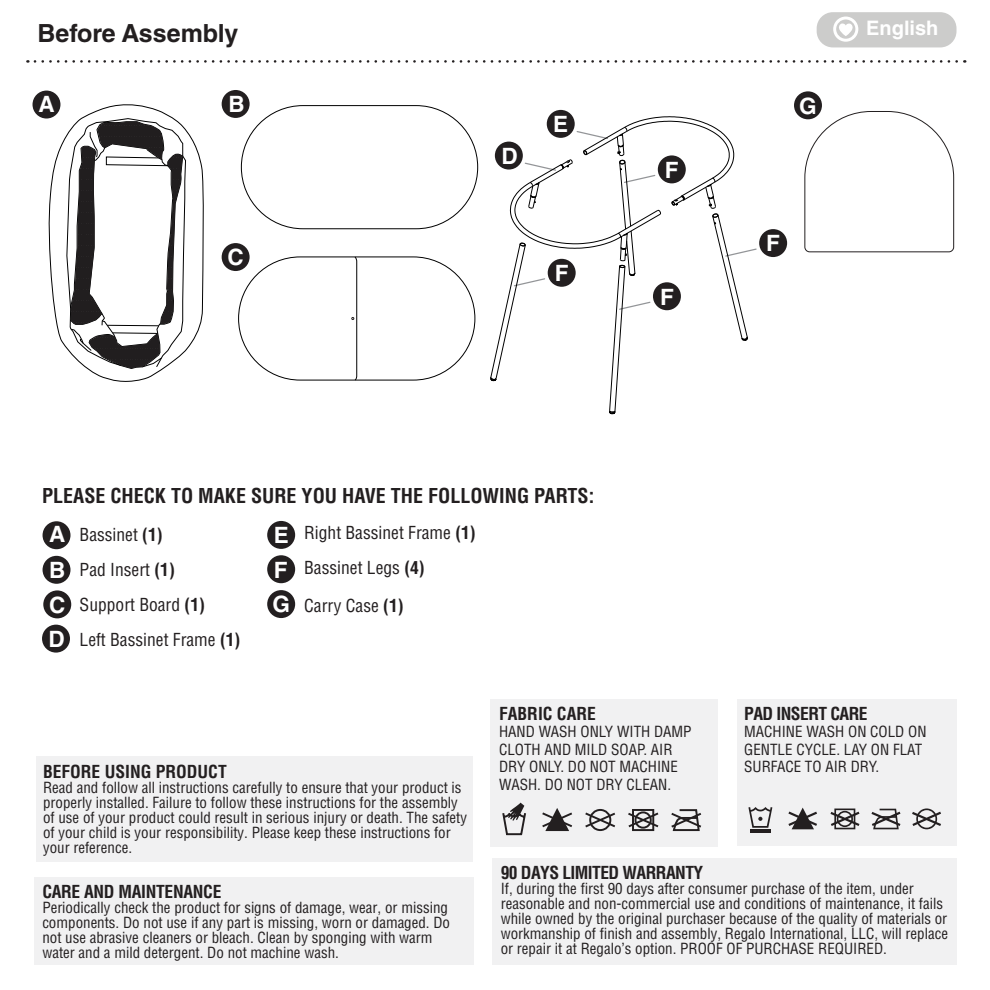
<style>
.page{position:relative;width:990px;height:990px;background:#fff}
.page>*{position:absolute;margin:0;border:0;box-sizing:border-box;transform-origin:0 0}
.t1{font:700 25px "Helvetica LT Std";color:#231f20}
.t2{font:700 22.5px/35.8px "Helvetica LT Std";color:#fff}
.t3{font:700 condensed 20px "Helvetica LT Std";color:#231f20}
.t4{font:700 20px "Helvetica LT Std";color:#fff}
.t5{font:condensed 17.5px/35px "Helvetica LT Std";color:#231f20}
.t6{font:700 condensed 17.5px "Helvetica LT Std";letter-spacing:-.015em;color:#231f20}
.t7{font:condensed 15px/15px "Helvetica LT Std";color:#231f20}
.s1{font-weight:700}
.s2{font-weight:700;font-stretch:normal;font-size:22.5px;color:#fff}
</style>
<div class="page">
<div style="left:33px;top:91px;width:27px;height:28px;background:#231f20;border-radius:50%"></div>
<div style="left:43px;top:521px;width:27px;height:28px;background:#231f20;border-radius:50%"></div>
<div style="left:43px;top:556px;width:27px;height:28px;background:#231f20;border-radius:50%"></div>
<div style="left:43px;top:590px;width:28px;height:28px;background:#231f20;border-radius:50%"></div>
<div style="left:817px;top:12px;width:140px;height:35px;background:#cccccb;border-radius:16px"></div>
<svg style="left:35px;top:60px;width:930px;height:3px"></svg>
<svg style="left:833px;top:17px;width:25px;height:25px"></svg>
<div style="left:222px;top:90px;width:28px;height:28px;background:#231f20;border-radius:50%"></div>
<div style="left:222px;top:243px;width:28px;height:28px;background:#231f20;border-radius:50%"></div>
<div style="left:759px;top:229px;width:28px;height:28px;background:#231f20;border-radius:50%"></div>
<div style="left:267px;top:521px;width:28px;height:28px;background:#231f20;border-radius:50%"></div>
<div style="left:267px;top:555px;width:28px;height:28px;background:#231f20;border-radius:50%"></div>
<div style="left:267px;top:590px;width:28px;height:28px;background:#231f20;border-radius:50%"></div>
<div style="left:547px;top:110px;width:28px;height:28px;background:#231f20;border-radius:50%"></div>
<div style="left:42px;top:625px;width:28px;height:28px;background:#231f20;border-radius:50%"></div>
<div style="left:794px;top:91px;width:28px;height:28px;background:#231f20;border-radius:50%"></div>
<div style="left:35px;top:877px;width:439px;height:87px;background:#f1f1f2"></div>
<div style="left:492px;top:858px;width:464px;height:107px;background:#f1f1f2"></div>
<div style="left:738px;top:699px;width:219px;height:146px;background:#f1f1f2"></div>
<div style="left:491px;top:699px;width:227px;height:147px;background:#f1f1f2"></div>
<div style="left:589px;top:809px;width:22px;height:22px;border:2px solid #231f20;border-radius:50%"></div>
<svg style="left:585px;top:811px;width:31px;height:18px"></svg>
<svg style="left:671px;top:809px;width:30px;height:23px"></svg>
<svg style="left:628px;top:809px;width:31px;height:23px"></svg>
<svg style="left:542px;top:808px;width:30px;height:24px"></svg>
<svg style="left:502px;top:803px;width:24px;height:32px"></svg>
<svg style="left:830px;top:809px;width:29px;height:20px"></svg>
<svg style="left:912px;top:808px;width:29px;height:21px"></svg>
<svg style="left:871px;top:809px;width:29px;height:20px"></svg>
<svg style="left:788px;top:808px;width:29px;height:21px"></svg>
<svg style="left:748px;top:807px;width:24px;height:26px"></svg>
<div style="left:36px;top:756px;width:437px;height:105px;background:#f1f1f2"></div>
<svg style="left:48px;top:98px;width:156px;height:284px"></svg>
<svg style="left:66px;top:118px;width:120px;height:256px"></svg>
<svg style="left:490px;top:116px;width:267px;height:298px"></svg>
<div style="left:241px;top:105px;width:237px;height:124px;border:1px solid #010101;border-radius:62px"></div>
<div style="left:238px;top:257px;width:237px;height:123px;border:1px solid #010101;border-radius:62px"></div>
<svg style="left:351px;top:256px;width:6px;height:125px"></svg>
<svg style="left:804px;top:111px;width:150px;height:141px"></svg>
<h1 class="t1" style="left:38px;top:18px;width:202px">Before Assembly</h1>
<h3 class="t4" style="left:866px;top:16px;width:74px">English</h3>
<h2 class="t2" style="left:38px;top:86px;width:18px">A</h2>
<h2 class="t2" style="left:228px;top:86px;width:18px">B</h2>
<h2 class="t2" style="left:228px;top:239px;width:18px">C</h2>
<h2 class="t2" style="left:501px;top:137px;width:18px">D</h2>
<h2 class="t2" style="left:553px;top:106px;width:17px">E</h2>
<h2 class="t2" style="left:555px;top:255px;width:15px">F</h2>
<h2 class="t2" style="left:665px;top:152px;width:15px">F</h2>
<h2 class="t2" style="left:660px;top:279px;width:15px">F</h2>
<h2 class="t2" style="left:799px;top:88px;width:19px">G</h2>
<h2 class="t2" style="left:766px;top:225px;width:15px">F</h2>
<h3 class="t3" style="left:42px;top:484px;width:554px">PLEASE CHECK TO MAKE SURE YOU HAVE THE FOLLOWING PARTS:</h3>
<p class="t5" style="left:80px;top:517px;width:162px">Bassinet <span class="s1">(1)<br></span>Pad Insert <span class="s1">(1)<br></span>Support Board <span class="s1">(1)<br></span>Left Bassinet Frame <span class="s1">(1)</span></p>
<h2 class="t2" style="left:274px;top:517px;width:17px;line-height:34.8px">E<br>F</h2>
<p class="t5" style="left:304px;top:515px;width:173px">Right Bassinet Frame <span class="s1">(1)<br></span>Bassinet Legs <span class="s1">(4)</span></p>
<p class="t5" style="left:272px;top:588px;width:133px"><span class="s2">G</span> Carry Case <span class="s1">(1)</span></p>
<h2 class="t2" style="left:49px;top:516px;width:18px">A<br>B</h2>
<h2 class="t2" style="left:49px;top:587px;width:18px">C</h2>
<h2 class="t2" style="left:49px;top:621px;width:18px">D</h2>
<p class="t6" style="left:43px;top:760px;width:185px">BEFORE USING PRODUCT</p>
<p class="t7" style="left:43px;top:780px;width:426px">Read and follow all instructions carefully to ensure that your product is properly installed. Failure to follow these instructions for the assembly of use of your product could result in serious injury or death. The safety of your child is your responsibility. Please keep these instructions for your reference.</p>
<p class="t6" style="left:499px;top:702px;width:98px">FABRIC CARE</p>
<p class="t7" style="left:499px;top:723px;width:194px;line-height:17.5px">HAND WASH ONLY WITH DAMP<br>CLOTH AND MILD SOAP. AIR<br>DRY ONLY. DO NOT MACHINE<br>WASH. DO NOT DRY CLEAN.</p>
<p class="t6" style="left:744px;top:703px;width:125px">PAD INSERT CARE</p>
<p class="t7" style="left:744px;top:723px;width:184px;line-height:17.5px">MACHINE WASH ON COLD ON<br>GENTLE CYCLE. LAY ON FLAT<br>SURFACE TO AIR DRY.</p>
<p class="t6" style="left:42px;top:880px;width:181px">CARE AND MAINTENANCE</p>
<p class="t7" style="left:42px;top:899px;width:409px">Periodically check the product for signs of damage, wear, or missing components. Do not use if any part is missing, worn or damaged. Do not use abrasive cleaners or bleach. Clean by sponging with warm water and a mild detergent. Do not machine wash.</p>
<p class="t6" style="left:501px;top:861px;width:204px">90 DAYS LIMITED WARRANTY</p>
<p class="t7" style="left:501px;top:881px;width:449px">If, during the first 90 days after consumer purchase of the item, under reasonable and non-commercial use and conditions of maintenance, it fails while owned by the original purchaser because of the quality of materials or workmanship of finish and assembly, Regalo International, LLC, will replace or repair it at Regalo’s option. PROOF OF PURCHASE REQUIRED.</p>
</div>
